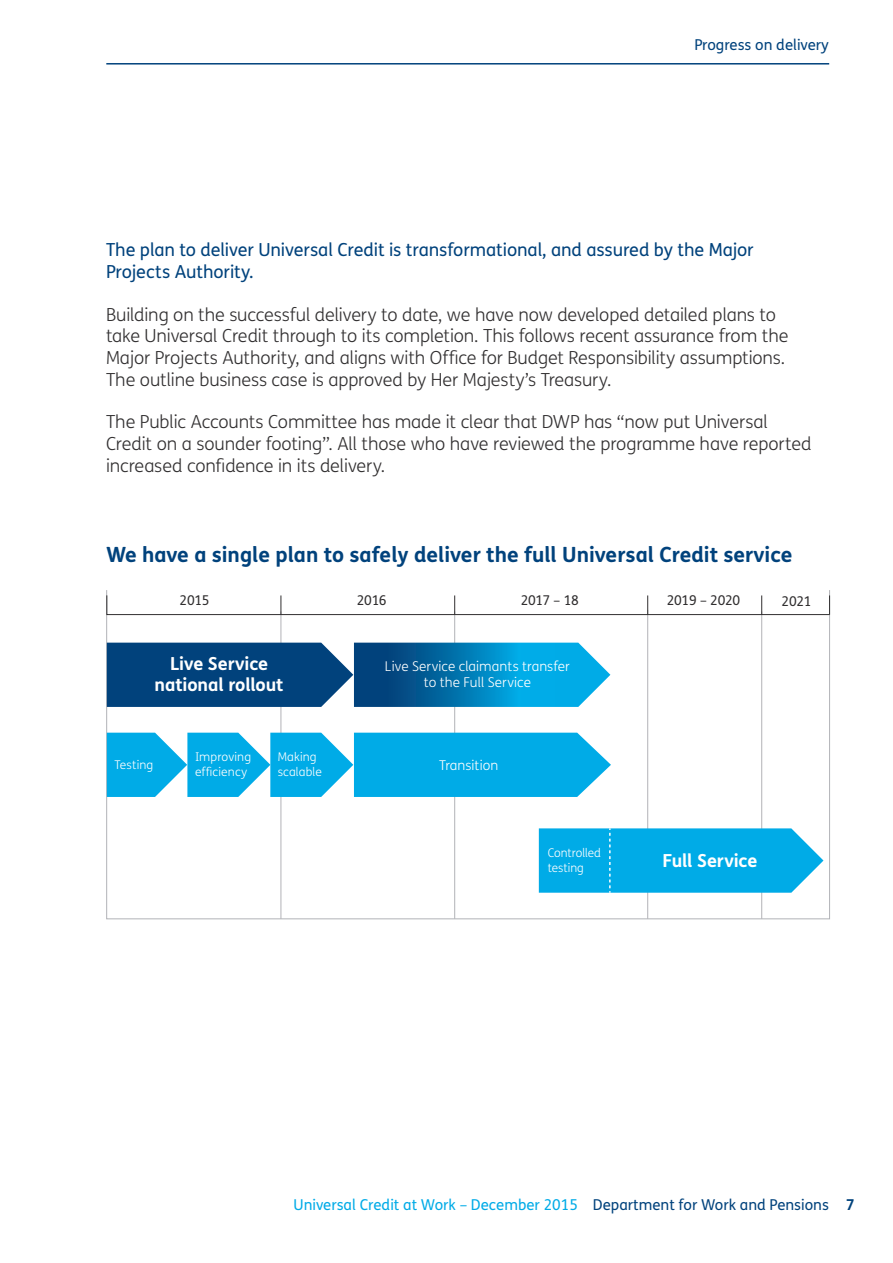
<style>
.page{position:relative;width:893px;height:1263px;background:#fff}
.page>*{position:absolute;margin:0;border:0;box-sizing:border-box;transform-origin:0 0}
.Heading_-_Para_1{font:700 21px "FS Me";color:#01427c}
.Body_copy_-_first_pa{font:300 18px/21.6px "FS Me";letter-spacing:-.005em;color:#312f30}
.Body_copy_-_first_pa-2{font:18px/21.6px "FS Me";letter-spacing:-.005em;color:#01427c}
.t1{font:700 18px/21.6px "FS Me";letter-spacing:-.005em;color:#fff;text-align:center}
.t2{font:15px "FS Me";color:#00abe7}
.t3{font:15px "FS Me";color:#01427c}
.t4{font:300 13.5px/16.2px "FS Me";letter-spacing:.005em;color:#fff;text-align:center}
.t5{font:13.5px "FS Me";letter-spacing:-.02em;color:#312f30}
.t6{font:300 12px/14.4px "FS Me";letter-spacing:.01em;color:#fff}
.s1{color:#01427c}
.s2{font-weight:700;color:#01427c}
</style>
<div class="page">
<hr style="left:106px;top:63px;width:723px;height:2px;background:#01427c">
<hr style="left:647px;top:610px;width:1px;height:309px;background:#b2b3b7">
<hr style="left:761px;top:611px;width:1px;height:308px;background:#b2b3b7">
<hr style="left:454px;top:611px;width:1px;height:308px;background:#b2b3b7">
<hr style="left:281px;top:611px;width:1px;height:308px;background:#b2b3b7">
<svg style="left:106px;top:595px;width:724px;height:20px"></svg>
<svg style="left:107px;top:643px;width:503px;height:64px;background:#126ba1"></svg>
<svg style="left:107px;top:733px;width:504px;height:64px;background:#1eb5e9"></svg>
<svg style="left:539px;top:828px;width:284px;height:65px;background:#0fafe8"></svg>
<p class="t3" style="left:694px;top:34px;width:136px">Progress on delivery</p>
<p class="Body_copy_-_first_pa-2" style="left:106px;top:239px;width:649px">The plan to deliver Universal Credit is transformational, and assured by the Major<br>Projects Authority.</p>
<p class="Body_copy_-_first_pa" style="left:106px;top:303px;width:684px">Building on the successful delivery to date, we have now developed detailed plans to take Universal Credit through to its completion. This follows recent assurance from the Major Projects Authority, and aligns with Office for Budget Responsibility assumptions.<br>The outline business case is approved by Her Majesty’s Treasury.</p>
<p class="Body_copy_-_first_pa" style="left:106px;top:411px;width:707px">The Public Accounts Committee has made it clear that DWP has “now put Universal<br>Credit on a sounder footing”. All those who have reviewed the programme have reported increased confidence in its delivery.</p>
<p class="Heading_-_Para_1" style="left:106px;top:538px;width:688px">We have a single plan to safely deliver the full Universal Credit service</p>
<p class="t5" style="left:180px;top:591px;width:31px">2015</p>
<p class="t5" style="left:357px;top:591px;width:31px">2016</p>
<p class="t5" style="left:521px;top:591px;width:60px">2017 – 18</p>
<p class="t5" style="left:667px;top:591px;width:75px">2019 – 2020</p>
<p class="t5" style="left:782px;top:592px;width:31px">2021</p>
<p class="t1" style="left:155px;top:651px;width:130px">Live Service national rollout</p>
<p class="t4" style="left:385px;top:658px;width:187px">Live Service claimants transfer to the Full Service</p>
<p class="t6" style="left:114px;top:757px;width:40px">Testing</p>
<p class="t6" style="left:195px;top:750px;width:58px">Improving efficiency</p>
<p class="t6" style="left:278px;top:750px;width:46px">Making scalable</p>
<p class="t4" style="left:439px;top:757px;width:61px">Transition</p>
<p class="t6" style="left:548px;top:845px;width:55px">Controlled testing</p>
<p class="t1" style="left:663px;top:849px;width:96px">Full Service</p>
<p class="t2" style="left:293px;top:1195px;width:563px">Universal Credit at Work – December 2015 <span class="s1">Department for Work and Pensions</span> <span class="s2">7</span></p>
</div>
